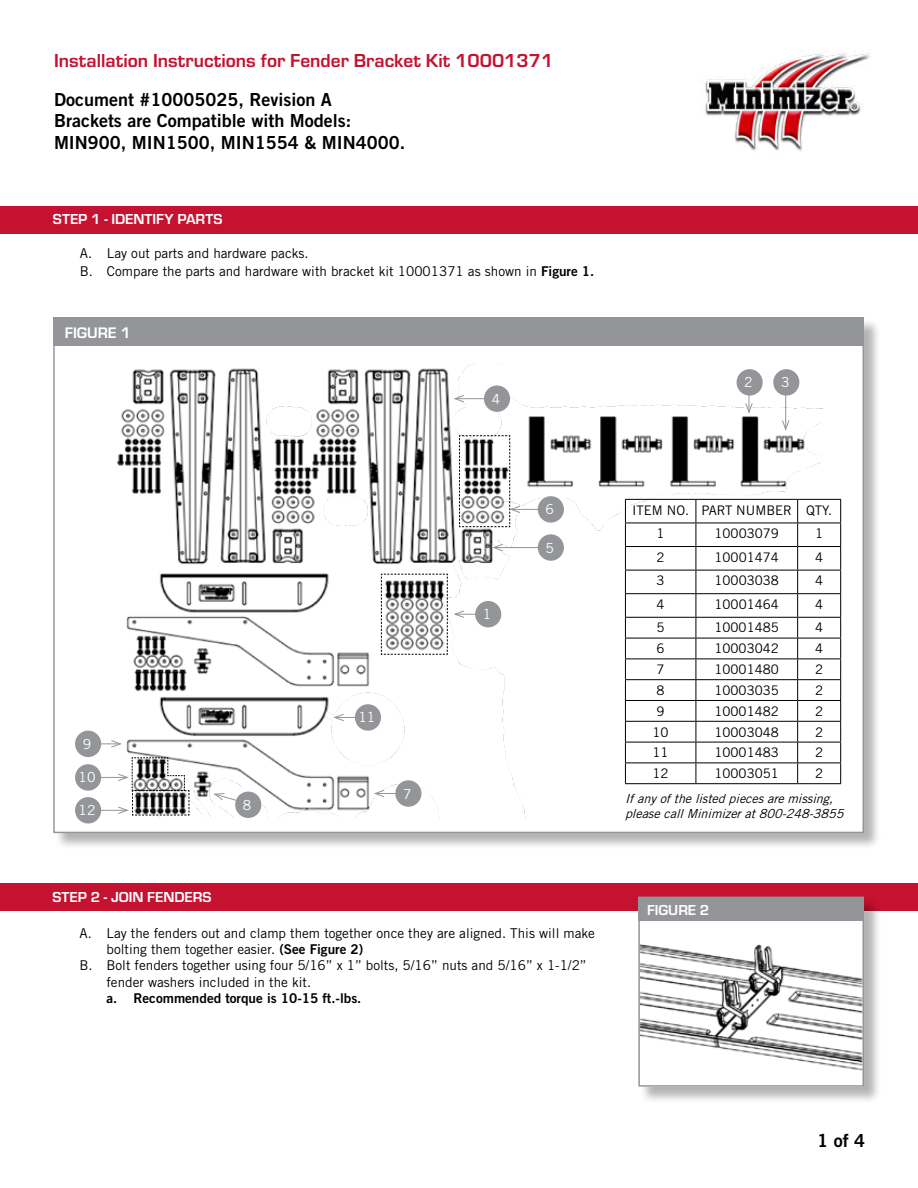
<style>
.page{position:relative;width:918px;height:1188px;background:#fff}
.page>*{position:absolute;margin:0;border:0;box-sizing:border-box;transform-origin:0 0}
.t1{font:700 19.5px "Eurostile";color:#c41230}
.t2{font:18px/21.3px "Trade Gothic LT Std Bd 2";color:#000}
.t3{font:700 15.9px "Eurostile";color:#fff}
.t4{font:700 15px "Eurostile";color:#fff}
.t5{font:13.8px "Trade Gothic LT Std";color:#fff}
.t6{font:13.5px/18px "Trade Gothic LT Std";color:#000}
.t7{font:13.5px "Trade Gothic LT Std Bd 2";color:#000}
.t8{font:13.2px/23.5px "Trade Gothic LT Std";color:#000}
.t9{font:italic 12.45px/15px "Trade Gothic LT Std";color:#000}
.s1{font-family:"Trade Gothic LT Std Bd 2"}
</style>
<div class="page">
<div style="left:54px;top:318px;width:827px;height:533px;background:#000;opacity:.3"></div>
<div style="left:53px;top:318px;width:811px;height:515px;background:#fff;border:1px solid #939598"></div>
<div style="left:0;top:206px;width:918px;height:27px;background:#c41230"></div>
<div style="left:0;top:883px;width:918px;height:27px;background:#c41230"></div>
<img style="left:86px;top:363px;width:736px;height:455px">
<div style="left:53px;top:318px;width:811px;height:28px;background:#939598"></div>
<img style="left:703px;top:53px;width:168px;height:98px">
<div style="left:773px;top:369px;width:26px;height:27px;background:#939598;border-radius:50%"></div>
<div style="left:737px;top:369px;width:26px;height:27px;background:#939598;border-radius:50%"></div>
<div style="left:475px;top:601px;width:26px;height:26px;background:#939598;border-radius:50%"></div>
<div style="left:395px;top:780px;width:26px;height:27px;background:#939598;border-radius:50%"></div>
<div style="left:235px;top:792px;width:26px;height:26px;background:#939598;border-radius:50%"></div>
<div style="left:355px;top:704px;width:26px;height:27px;background:#939598;border-radius:50%"></div>
<div style="left:75px;top:731px;width:26px;height:26px;background:#939598;border-radius:50%"></div>
<div style="left:75px;top:764px;width:26px;height:27px;background:#939598;border-radius:50%"></div>
<div style="left:75px;top:797px;width:26px;height:27px;background:#939598;border-radius:50%"></div>
<div style="left:538px;top:534px;width:26px;height:27px;background:#939598;border-radius:50%"></div>
<div style="left:538px;top:496px;width:26px;height:27px;background:#939598;border-radius:50%"></div>
<div style="left:484px;top:385px;width:26px;height:27px;background:#939598;border-radius:50%"></div>
<hr style="left:625px;top:499px;width:71px;height:1px;background:#000">
<hr style="left:696px;top:499px;width:102px;height:1px;background:#000">
<hr style="left:798px;top:499px;width:43px;height:1px;background:#000">
<hr style="left:625px;top:523px;width:71px;height:1px;background:#000">
<hr style="left:696px;top:523px;width:102px;height:1px;background:#000">
<hr style="left:798px;top:523px;width:43px;height:1px;background:#000">
<hr style="left:625px;top:546px;width:71px;height:1px;background:#000">
<hr style="left:696px;top:546px;width:102px;height:1px;background:#000">
<hr style="left:798px;top:546px;width:43px;height:1px;background:#000">
<hr style="left:625px;top:570px;width:71px;height:1px;background:#000">
<hr style="left:696px;top:570px;width:102px;height:1px;background:#000">
<hr style="left:798px;top:570px;width:43px;height:1px;background:#000">
<hr style="left:625px;top:593px;width:71px;height:1px;background:#000">
<hr style="left:696px;top:593px;width:102px;height:1px;background:#000">
<hr style="left:798px;top:593px;width:43px;height:1px;background:#000">
<hr style="left:625px;top:617px;width:71px;height:1px;background:#000">
<hr style="left:696px;top:617px;width:102px;height:1px;background:#000">
<hr style="left:798px;top:617px;width:43px;height:1px;background:#000">
<hr style="left:625px;top:638px;width:71px;height:1px;background:#000">
<hr style="left:696px;top:638px;width:102px;height:1px;background:#000">
<hr style="left:798px;top:638px;width:43px;height:1px;background:#000">
<hr style="left:625px;top:658px;width:71px;height:1px;background:#000">
<hr style="left:696px;top:658px;width:102px;height:1px;background:#000">
<hr style="left:798px;top:658px;width:43px;height:1px;background:#000">
<hr style="left:625px;top:679px;width:71px;height:1px;background:#000">
<hr style="left:696px;top:679px;width:102px;height:1px;background:#000">
<hr style="left:798px;top:679px;width:43px;height:1px;background:#000">
<hr style="left:625px;top:700px;width:71px;height:1px;background:#000">
<hr style="left:696px;top:700px;width:102px;height:1px;background:#000">
<hr style="left:798px;top:700px;width:43px;height:1px;background:#000">
<hr style="left:625px;top:721px;width:71px;height:1px;background:#000">
<hr style="left:696px;top:721px;width:102px;height:1px;background:#000">
<hr style="left:798px;top:721px;width:43px;height:1px;background:#000">
<hr style="left:625px;top:742px;width:71px;height:1px;background:#000">
<hr style="left:696px;top:742px;width:102px;height:1px;background:#000">
<hr style="left:798px;top:742px;width:43px;height:1px;background:#000">
<hr style="left:625px;top:762px;width:71px;height:1px;background:#000">
<svg style="left:625px;top:500px;width:1px;height:283px"></svg>
<hr style="left:696px;top:762px;width:102px;height:1px;background:#000">
<svg style="left:696px;top:500px;width:1px;height:283px"></svg>
<hr style="left:798px;top:762px;width:43px;height:1px;background:#000">
<svg style="left:797px;top:500px;width:1px;height:283px"></svg>
<svg style="left:840px;top:500px;width:1px;height:283px"></svg>
<hr style="left:625px;top:783px;width:71px;height:1px;background:#000">
<hr style="left:696px;top:783px;width:102px;height:1px;background:#000">
<hr style="left:798px;top:783px;width:43px;height:1px;background:#000">
<hr style="left:785px;top:393px;width:1px;height:36px;background:#939598">
<svg style="left:782px;top:420px;width:8px;height:11px"></svg>
<svg style="left:745px;top:394px;width:8px;height:20px"></svg>
<svg style="left:381px;top:573px;width:98px;height:82px"></svg>
<svg style="left:373px;top:789px;width:23px;height:9px"></svg>
<svg style="left:213px;top:793px;width:25px;height:9px"></svg>
<svg style="left:333px;top:713px;width:23px;height:9px"></svg>
<svg style="left:100px;top:740px;width:22px;height:8px"></svg>
<hr style="left:97px;top:777px;width:30px;height:1px;background:#939598">
<hr style="left:97px;top:810px;width:30px;height:1px;background:#939598">
<hr style="left:494px;top:547px;width:46px;height:1px;background:#939598">
<svg style="left:492px;top:543px;width:12px;height:9px"></svg>
<hr style="left:511px;top:509px;width:30px;height:1px;background:#939598">
<svg style="left:459px;top:435px;width:62px;height:92px"></svg>
<hr style="left:455px;top:398px;width:32px;height:1px;background:#939598">
<svg style="left:453px;top:395px;width:12px;height:8px"></svg>
<div style="left:640px;top:898px;width:242px;height:206px;background:#000;opacity:.3"></div>
<div style="left:638px;top:897px;width:226px;height:189px;background:#fff"></div>
<img style="left:641px;top:944px;width:220px;height:127px">
<div style="left:638px;top:897px;width:226px;height:24px;background:#939598"></div>
<div style="left:638px;top:897px;width:226px;height:190px;border:2px solid #939598"></div>
<svg style="left:117px;top:757px;width:73px;height:59px"></svg>
<h1 class="t1" style="left:54px;top:47px;width:501px">Installation Instructions for Fender Bracket Kit 10001371</h1>
<h2 class="t2" style="left:54px;top:89px;width:353px">Document #10005025, Revision A<br>Brackets are Compatible with Models:<br>MIN900, MIN1500, MIN1554 &amp; MIN4000.</h2>
<p class="t4" style="left:53px;top:208px;width:171px">STEP 1 - IDENTIFY PARTS</p>
<p class="t6" style="left:80px;top:244px;width:516px">A. Lay out parts and hardware packs.<br>B. Compare the parts and hardware with bracket kit 10001371 as shown in <span class="s1">Figure 1.</span></p>
<p class="t3" style="left:65px;top:321px;width:67px">FIGURE 1</p>
<p class="t5" style="left:492px;top:390px;width:10px">4</p>
<p class="t5" style="left:744px;top:374px;width:10px">2</p>
<p class="t5" style="left:781px;top:374px;width:10px">3</p>
<p class="t5" style="left:546px;top:501px;width:10px">6</p>
<p class="t5" style="left:83px;top:736px;width:10px">9</p>
<p class="t5" style="left:79px;top:769px;width:18px">10</p>
<p class="t5" style="left:79px;top:802px;width:18px">12</p>
<p class="t5" style="left:243px;top:797px;width:10px">8</p>
<p class="t5" style="left:358px;top:709px;width:18px">11</p>
<p class="t5" style="left:403px;top:785px;width:10px">7</p>
<p class="t5" style="left:483px;top:606px;width:10px">1</p>
<p class="t5" style="left:546px;top:539px;width:10px">5</p>
<p class="t4" style="left:52px;top:886px;width:160px">STEP 2 - JOIN FENDERS</p>
<p class="t6" style="left:80px;top:924px;width:517px">A. Lay the fenders out and clamp them together once they are aligned. This will make</p>
<p class="t6" style="left:106px;top:940px;width:258px">bolting them together easier. <span class="s1">(See Figure 2)</span></p>
<p class="t6" style="left:80px;top:956px;width:509px">B. Bolt fenders together using four 5/16” x 1” bolts, 5/16” nuts and 5/16” x 1-1/2”</p>
<p class="t6" style="left:106px;top:973px;width:206px">fender washers included in the kit.</p>
<p class="t7" style="left:106px;top:990px;width:256px">a. Recommended torque is 10-15 ft.-lbs.</p>
<p class="t8" style="left:657px;top:498px;width:177px;text-indent:-25px">ITEM NO. PART NUMBER QTY.<br>1</p>
<p class="t8" style="left:715px;top:521px;width:66px">10003079</p>
<p class="t8" style="left:815px;top:521px;width:10px">1</p>
<p class="t8" style="left:657px;top:545px;width:10px">2</p>
<p class="t8" style="left:715px;top:545px;width:66px">10001474</p>
<p class="t8" style="left:815px;top:545px;width:10px">4</p>
<p class="t8" style="left:657px;top:569px;width:10px">3</p>
<p class="t8" style="left:715px;top:569px;width:66px">10003038</p>
<p class="t8" style="left:815px;top:569px;width:10px">4</p>
<p class="t8" style="left:657px;top:592px;width:10px">4</p>
<p class="t8" style="left:715px;top:592px;width:66px">10001464</p>
<p class="t8" style="left:815px;top:592px;width:10px">4</p>
<p class="t8" style="left:657px;top:616px;width:10px">5</p>
<p class="t8" style="left:714px;top:616px;width:66px">10001485</p>
<p class="t8" style="left:815px;top:616px;width:10px">4</p>
<p class="t8" style="left:657px;top:637px;width:10px">6</p>
<p class="t8" style="left:714px;top:637px;width:66px">10003042</p>
<p class="t8" style="left:815px;top:637px;width:10px">4</p>
<p class="t8" style="left:657px;top:657px;width:10px">7</p>
<p class="t8" style="left:714px;top:657px;width:66px">10001480</p>
<p class="t8" style="left:815px;top:657px;width:10px">2</p>
<p class="t8" style="left:657px;top:678px;width:10px">8</p>
<p class="t8" style="left:714px;top:678px;width:66px">10003035</p>
<p class="t8" style="left:815px;top:678px;width:10px">2</p>
<p class="t8" style="left:657px;top:699px;width:10px">9</p>
<p class="t8" style="left:714px;top:699px;width:66px">10001482</p>
<p class="t8" style="left:815px;top:699px;width:10px">2</p>
<p class="t8" style="left:653px;top:720px;width:18px">10</p>
<p class="t8" style="left:714px;top:720px;width:66px">10003048</p>
<p class="t8" style="left:815px;top:720px;width:10px">2</p>
<p class="t8" style="left:653px;top:741px;width:18px">11</p>
<p class="t8" style="left:714px;top:741px;width:66px">10001483</p>
<p class="t8" style="left:815px;top:741px;width:10px">2</p>
<p class="t8" style="left:653px;top:761px;width:18px">12</p>
<p class="t8" style="left:714px;top:761px;width:66px">10003051</p>
<p class="t8" style="left:815px;top:761px;width:10px">2</p>
<p class="t9" style="left:625px;top:791px;width:224px">Ifanyofthelistedpiecesaremissing, pleasecallMinimizerat800-248-3855</p>
<p class="t4" style="left:647px;top:899px;width:64px">FIGURE 2</p>
<h2 class="t2" style="left:817px;top:1130px;width:49px">1 of 4</h2>
</div>
